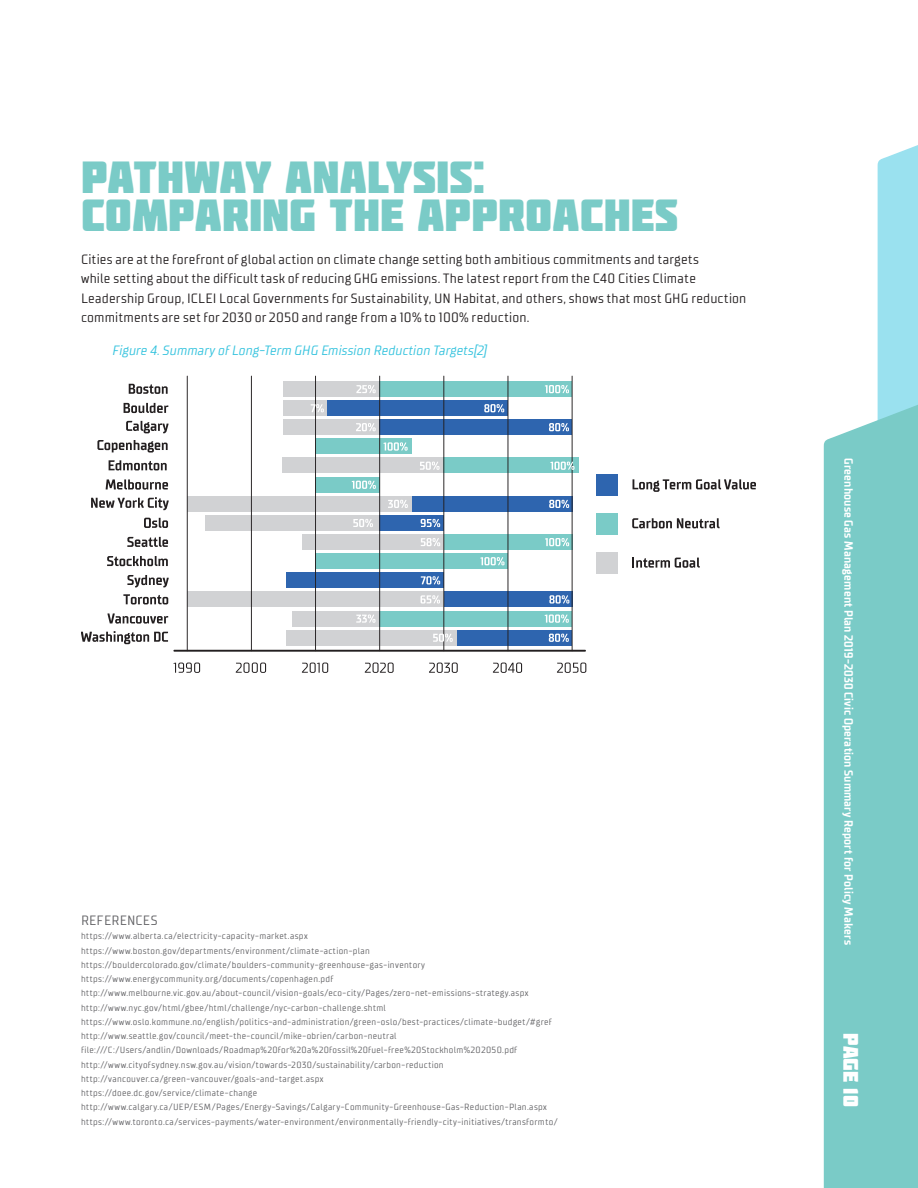
<style>
.page{position:relative;width:918px;height:1188px;background:#fff}
.page>*{position:absolute;margin:0;border:0;box-sizing:border-box;transform-origin:0 0}
.Head{font:45px/37.5px "Molot DDB Regular";letter-spacing:.005em;color:#7acbc7}
.t1{font:21px "Molot DDB Regular";color:#fff}
.Body{font:13.5px/19.5px "TT Supermolot Condensed";letter-spacing:.025em;color:#231f20}
.Table{font:italic 13.5px "TT Supermolot Condensed";letter-spacing:.005em;color:#35c3de}
.Mouse_copy{font:13.5px "TT Supermolot Condensed";letter-spacing:.03em;color:#636366}
.t2{font:700 12px "TT Supermolot Condensed";letter-spacing:.015em;color:#fff}
.Mouse_copy-2{font:9px "TT Supermolot Condensed";letter-spacing:.045em;color:#636366}
</style>
<div class="page">
<div style="left:878px;top:145px;width:40px;height:244px;background:#9ae1ef"></div>
<div style="left:824px;top:389px;width:94px;height:799px;background:#7acbc7"></div>
<svg style="left:91px;top:497px;width:78px;height:13px"></svg>
<div style="left:187px;top:496px;width:225px;height:15px;background:#d1d2d4"></div>
<div style="left:412px;top:496px;width:160px;height:15px;background:#2e65af"></div>
<svg style="left:549px;top:500px;width:20px;height:8px"></svg>
<svg style="left:388px;top:500px;width:20px;height:8px"></svg>
<svg style="left:127px;top:575px;width:42px;height:12px"></svg>
<div style="left:286px;top:573px;width:158px;height:15px;background:#2e65af"></div>
<svg style="left:421px;top:576px;width:19px;height:8px"></svg>
<svg style="left:108px;top:613px;width:60px;height:11px"></svg>
<div style="left:292px;top:611px;width:88px;height:15px;background:#d1d2d4"></div>
<div style="left:380px;top:611px;width:192px;height:15px;background:#7acbc7"></div>
<svg style="left:356px;top:615px;width:19px;height:8px"></svg>
<svg style="left:545px;top:615px;width:24px;height:8px"></svg>
<svg style="left:126px;top:421px;width:42px;height:12px"></svg>
<div style="left:283px;top:419px;width:97px;height:16px;background:#d1d2d4"></div>
<div style="left:380px;top:419px;width:192px;height:16px;background:#2e65af"></div>
<svg style="left:356px;top:423px;width:20px;height:8px"></svg>
<svg style="left:549px;top:423px;width:20px;height:8px"></svg>
<svg style="left:123px;top:594px;width:45px;height:10px"></svg>
<div style="left:188px;top:592px;width:256px;height:15px;background:#d1d2d4"></div>
<div style="left:444px;top:592px;width:129px;height:15px;background:#2e65af"></div>
<svg style="left:421px;top:595px;width:19px;height:9px"></svg>
<svg style="left:549px;top:595px;width:20px;height:9px"></svg>
<svg style="left:107px;top:556px;width:61px;height:10px"></svg>
<div style="left:316px;top:553px;width:192px;height:16px;background:#7acbc7"></div>
<svg style="left:480px;top:557px;width:24px;height:8px"></svg>
<svg style="left:144px;top:518px;width:24px;height:10px"></svg>
<div style="left:206px;top:515px;width:174px;height:15px;background:#d1d2d4"></div>
<div style="left:380px;top:515px;width:64px;height:15px;background:#2e65af"></div>
<svg style="left:353px;top:519px;width:20px;height:8px"></svg>
<svg style="left:421px;top:519px;width:19px;height:8px"></svg>
<svg style="left:127px;top:537px;width:41px;height:10px"></svg>
<div style="left:303px;top:534px;width:141px;height:16px;background:#d1d2d4"></div>
<div style="left:444px;top:534px;width:128px;height:16px;background:#7acbc7"></div>
<svg style="left:421px;top:538px;width:19px;height:8px"></svg>
<svg style="left:545px;top:538px;width:24px;height:8px"></svg>
<svg style="left:97px;top:440px;width:71px;height:13px"></svg>
<div style="left:316px;top:439px;width:96px;height:15px;background:#7acbc7"></div>
<svg style="left:384px;top:442px;width:24px;height:9px"></svg>
<svg style="left:106px;top:479px;width:62px;height:11px"></svg>
<div style="left:316px;top:477px;width:64px;height:15px;background:#7acbc7"></div>
<svg style="left:352px;top:481px;width:24px;height:8px"></svg>
<div style="left:596px;top:474px;width:21px;height:22px;background:#2e65af"></div>
<svg style="left:633px;top:479px;width:123px;height:13px"></svg>
<div style="left:596px;top:513px;width:21px;height:22px;background:#7acbc7"></div>
<svg style="left:632px;top:518px;width:88px;height:10px"></svg>
<div style="left:596px;top:552px;width:21px;height:22px;background:#d1d2d4"></div>
<svg style="left:633px;top:558px;width:67px;height:10px"></svg>
<svg style="left:129px;top:384px;width:39px;height:10px"></svg>
<div style="left:283px;top:381px;width:97px;height:15px;background:#d1d2d4"></div>
<div style="left:380px;top:381px;width:192px;height:15px;background:#7acbc7"></div>
<svg style="left:356px;top:385px;width:20px;height:8px"></svg>
<svg style="left:545px;top:385px;width:24px;height:8px"></svg>
<svg style="left:109px;top:460px;width:58px;height:10px"></svg>
<div style="left:283px;top:458px;width:160px;height:15px;background:#d1d2d4"></div>
<div style="left:443px;top:458px;width:136px;height:15px;background:#7acbc7"></div>
<svg style="left:420px;top:462px;width:20px;height:8px"></svg>
<svg style="left:124px;top:403px;width:44px;height:10px"></svg>
<div style="left:283px;top:400px;width:44px;height:16px;background:#d1d2d4"></div>
<div style="left:327px;top:400px;width:181px;height:16px;background:#2e65af"></div>
<svg style="left:484px;top:404px;width:20px;height:8px"></svg>
<svg style="left:81px;top:631px;width:87px;height:13px"></svg>
<div style="left:286px;top:630px;width:171px;height:15px;background:#d1d2d4"></div>
<div style="left:457px;top:630px;width:115px;height:15px;background:#2e65af"></div>
<svg style="left:549px;top:634px;width:20px;height:8px"></svg>
<svg style="left:174px;top:663px;width:26px;height:10px"></svg>
<svg style="left:236px;top:663px;width:30px;height:10px"></svg>
<svg style="left:302px;top:663px;width:26px;height:10px"></svg>
<svg style="left:365px;top:663px;width:29px;height:10px"></svg>
<svg style="left:429px;top:663px;width:29px;height:10px"></svg>
<svg style="left:493px;top:663px;width:29px;height:10px"></svg>
<svg style="left:557px;top:663px;width:29px;height:10px"></svg>
<hr style="left:173px;top:650px;width:413px;height:2px;background:#231f20">
<hr style="left:187px;top:376px;width:1px;height:275px;background:#231f20">
<hr style="left:251px;top:376px;width:1px;height:275px;background:#231f20">
<hr style="left:315px;top:376px;width:1px;height:275px;background:#231f20">
<hr style="left:379px;top:376px;width:1px;height:275px;background:#231f20">
<hr style="left:443px;top:376px;width:1px;height:275px;background:#231f20">
<hr style="left:507px;top:376px;width:1px;height:275px;background:#231f20">
<hr style="left:572px;top:376px;width:1px;height:275px;background:#231f20">
<svg style="left:550px;top:462px;width:25px;height:8px"></svg>
<svg style="left:311px;top:404px;width:13px;height:8px"></svg>
<svg style="left:433px;top:634px;width:20px;height:8px"></svg>
<p class="Head" style="left:81px;top:158px;width:598px">PATHWAY ANALYSIS:<br>COMPARING THE APPROACHES</p>
<p class="Body" style="left:81px;top:250px;width:667px">Cities are at the forefront of global action on climate change setting both ambitious commitments and targets<br>while setting about the difficult task of reducing GHG emissions. The latest report from the C40 Cities Climate Leadership Group, ICLEI Local Governments for Sustainability, UN Habitat, and others, shows that most GHG reduction commitments are set for 2030 or 2050 and range from a 10% to 100% reduction.</p>
<p class="Table" style="left:112px;top:343px;width:377px">Figure 4. Summary of Long-Term GHG Emission Reduction Targets[2]</p>
<p class="Mouse_copy" style="left:81px;top:913px;width:78px">REFERENCES</p>
<p class="Mouse_copy-2" style="left:81px;top:931px;width:228px">https://www.alberta.ca/electricity-capacity-market.aspx</p>
<p class="Mouse_copy-2" style="left:81px;top:945px;width:290px">https://www.boston.gov/departments/environment/climate-action-plan</p>
<p class="Mouse_copy-2" style="left:81px;top:960px;width:346px">https://bouldercolorado.gov/climate/boulders-community-greenhouse-gas-inventory</p>
<p class="Mouse_copy-2" style="left:81px;top:974px;width:254px">https://www.energycommunity.org/documents/copenhagen.pdf</p>
<p class="Mouse_copy-2" style="left:81px;top:988px;width:449px">http://www.melbourne.vic.gov.au/about-council/vision-goals/eco-city/Pages/zero-net-emissions-strategy.aspx</p>
<p class="Mouse_copy-2" style="left:81px;top:1002px;width:306px">http://www.nyc.gov/html/gbee/html/challenge/nyc-carbon-challenge.shtml</p>
<p class="Mouse_copy-2" style="left:81px;top:1017px;width:472px">https://www.oslo.kommune.no/english/politics-and-administration/green-oslo/best-practices/climate-budget/#gref</p>
<p class="Mouse_copy-2" style="left:81px;top:1031px;width:317px">http://www.seattle.gov/council/meet-the-council/mike-obrien/carbon-neutral</p>
<p class="Mouse_copy-2" style="left:81px;top:1045px;width:438px">file:///C:/Users/andlin/Downloads/Roadmap%20for%20a%20fossil%20fuel-free%20Stockholm%202050.pdf</p>
<p class="Mouse_copy-2" style="left:81px;top:1059px;width:364px">http://www.cityofsydney.nsw.gov.au/vision/towards-2030/sustainability/carbon-reduction</p>
<p class="Mouse_copy-2" style="left:81px;top:1074px;width:244px">http://vancouver.ca/green-vancouver/goals-and-target.aspx</p>
<p class="Mouse_copy-2" style="left:81px;top:1088px;width:178px">https://doee.dc.gov/service/climate-change</p>
<p class="Mouse_copy-2" style="left:81px;top:1102px;width:467px">http://www.calgary.ca/UEP/ESM/Pages/Energy-Savings/Calgary-Community-Greenhouse-Gas-Reduction-Plan.aspx</p>
<p class="Mouse_copy-2" style="left:81px;top:1116px;width:478px">https://www.toronto.ca/services-payments/water-environment/environmentally-friendly-city-initiatives/transformto/</p>
<h3 class="t2" style="left:856px;top:458px;width:488px;rotate:90deg">Greenhouse Gas Management Plan 2019-2030 Civic Operation Summary Report for Policy Makers</h3>
<h2 class="t1" style="left:863px;top:1033px;width:75px;rotate:90deg">PAGE 10</h2>
</div>
